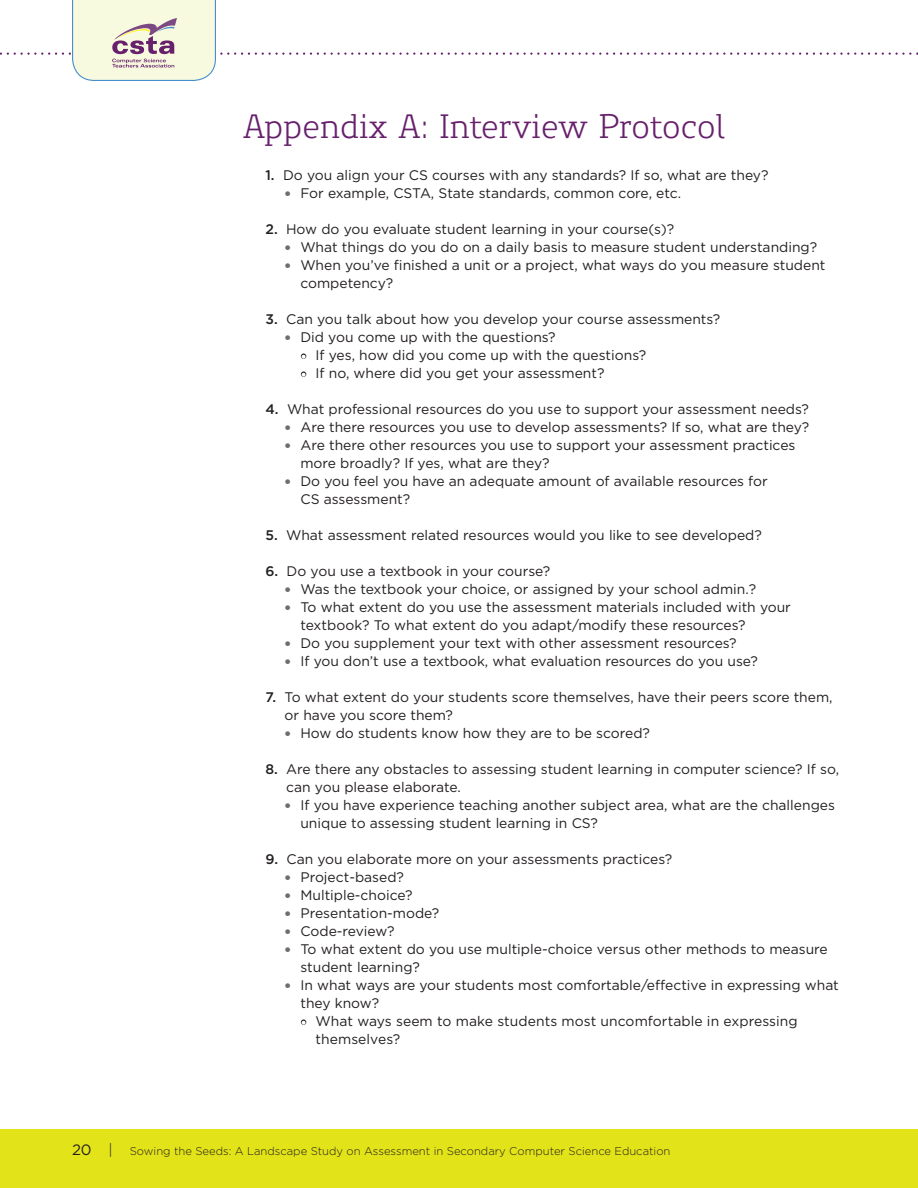
<style>
.page{position:relative;width:918px;height:1188px;background:#fff}
.page>*{position:absolute;margin:0;border:0;box-sizing:border-box;transform-origin:0 0}
.t1{font:33px "Precious Serif";color:#67206c}
.t2{font:15px "Gotham";color:#231f20}
.t3{font:13.8px/18px "Gotham";color:#231f20}
.t4{font:300 11.25px "Gotham";color:#231f20}
.s1{font-weight:500}
.s2{font-size:18px;color:#6c6d70}
.s3{font-size:15px;color:#fff}
.s4{font-weight:300}
</style>
<div class="page">
<svg style="left:0;top:0;width:918px;height:81px"></svg>
<div style="left:0;top:1130px;width:918px;height:58px;background:#e2e318"></div>
<svg style="left:301px;top:354px;width:5px;height:5px"></svg>
<svg style="left:301px;top:372px;width:5px;height:5px"></svg>
<svg style="left:301px;top:1020px;width:5px;height:5px"></svg>
<h1 class="t1" style="left:243px;top:105px;width:484px">Appendix A: Interview Protocol</h1>
<p class="t3" style="left:266px;top:166px;width:504px"><span class="s1">1.</span> Do you align your CS courses with any standards? If so, what are they?</p>
<p class="t3" style="left:284px;top:184px;width:399px"><span class="s2">•</span> For example, CSTA, State standards, common core, etc.</p>
<p class="t3" style="left:266px;top:220px;width:410px"><span class="s1">2.</span> How do you evaluate student learning in your course(s)?</p>
<p class="t3" style="left:284px;top:238px;width:535px"><span class="s2">•</span> What things do you do on a daily basis to measure student understanding?</p>
<p class="t3" style="left:300px;top:256px;width:527px;text-indent:-17px"><span class="s2">•</span> When you’ve finished a unit or a project, what ways do you measure student competency?</p>
<p class="t3" style="left:266px;top:310px;width:456px"><span class="s1">3.</span> Can you talk about how you develop your course assessments?</p>
<p class="t3" style="left:284px;top:328px;width:274px"><span class="s2">•</span> Did you come up with the questions?</p>
<p class="t3" style="left:300px;top:346px;width:348px"><span class="s3">•</span> If yes, how did you come up with the questions?</p>
<p class="t3" style="left:300px;top:364px;width:306px"><span class="s3">•</span> If no, where did you get your assessment?</p>
<p class="t3" style="left:266px;top:400px;width:545px"><span class="s1">4.</span> What professional resources do you use to support your assessment needs?</p>
<p class="t3" style="left:284px;top:418px;width:527px"><span class="s2">•</span> Are there resources you use to develop assessments? If so, what are they?</p>
<p class="t3" style="left:300px;top:436px;width:497px;text-indent:-17px"><span class="s2">•</span> Are there other resources you use to support your assessment practices more broadly? If yes, what are they?</p>
<p class="t3" style="left:300px;top:472px;width:469px;text-indent:-17px"><span class="s2">•</span> Do you feel you have an adequate amount of available resources for<br>CS assessment?</p>
<p class="t3" style="left:266px;top:526px;width:498px"><span class="s1">5.</span> What assessment related resources would you like to see developed?</p>
<p class="t3" style="left:266px;top:562px;width:286px"><span class="s1">6.</span> Do you use a textbook in your course?</p>
<p class="t3" style="left:284px;top:580px;width:474px"><span class="s2">•</span> Was the textbook your choice, or assigned by your school admin.?</p>
<p class="t3" style="left:300px;top:598px;width:492px;text-indent:-17px"><span class="s2">•</span> To what extent do you use the assessment materials included with your textbook? To what extent do you adapt/modify these resources?</p>
<p class="t3" style="left:284px;top:634px;width:455px"><span class="s2">•</span> Do you supplement your text with other assessment resources?</p>
<p class="t3" style="left:284px;top:652px;width:476px"><span class="s2">•</span> If you don’t use a textbook, what evaluation resources do you use?</p>
<p class="t3" style="left:285px;top:688px;width:550px;text-indent:-19px"><span class="s1">7.</span> To what extent do your students score themselves, have their peers score them, or have you score them?</p>
<p class="t3" style="left:284px;top:724px;width:368px"><span class="s2">•</span> How do students know how they are to be scored?</p>
<p class="t3" style="left:286px;top:760px;width:554px;text-indent:-21px"><span class="s1">8.</span> Are there any obstacles to assessing student learning in computer science? If so, can you please elaborate.</p>
<p class="t3" style="left:300px;top:796px;width:536px;text-indent:-17px"><span class="s2">•</span> If you have experience teaching another subject area, what are the challenges unique to assessing student learning in CS?</p>
<p class="t3" style="left:266px;top:850px;width:408px"><span class="s1">9.</span> Can you elaborate more on your assessments practices?</p>
<p class="t3" style="left:284px;top:868px;width:122px"><span class="s2">•</span> Project-based?</p>
<p class="t3" style="left:284px;top:886px;width:131px"><span class="s2">•</span> Multiple-choice?</p>
<p class="t3" style="left:284px;top:904px;width:157px"><span class="s2">•</span> Presentation-mode?</p>
<p class="t3" style="left:284px;top:922px;width:113px"><span class="s2">•</span> Code-review?</p>
<p class="t3" style="left:300px;top:940px;width:529px;text-indent:-17px"><span class="s2">•</span> To what extent do you use multiple-choice versus other methods to measure student learning?</p>
<p class="t3" style="left:300px;top:976px;width:540px;text-indent:-17px"><span class="s2">•</span> In what ways are your students most comfortable/effective in expressing what they know?</p>
<p class="t3" style="left:315px;top:1012px;width:484px;text-indent:-15px"><span class="s3">•</span> What ways seem to make students most uncomfortable in expressing themselves?</p>
<p class="t2" style="left:72px;top:1140px;width:42px">20 <span class="s4">|</span></p>
<p class="t4" style="left:130px;top:1144px;width:542px">Sowing the Seeds: A Landscape Study on Assessment in Secondary Computer Science Education</p>
</div>
